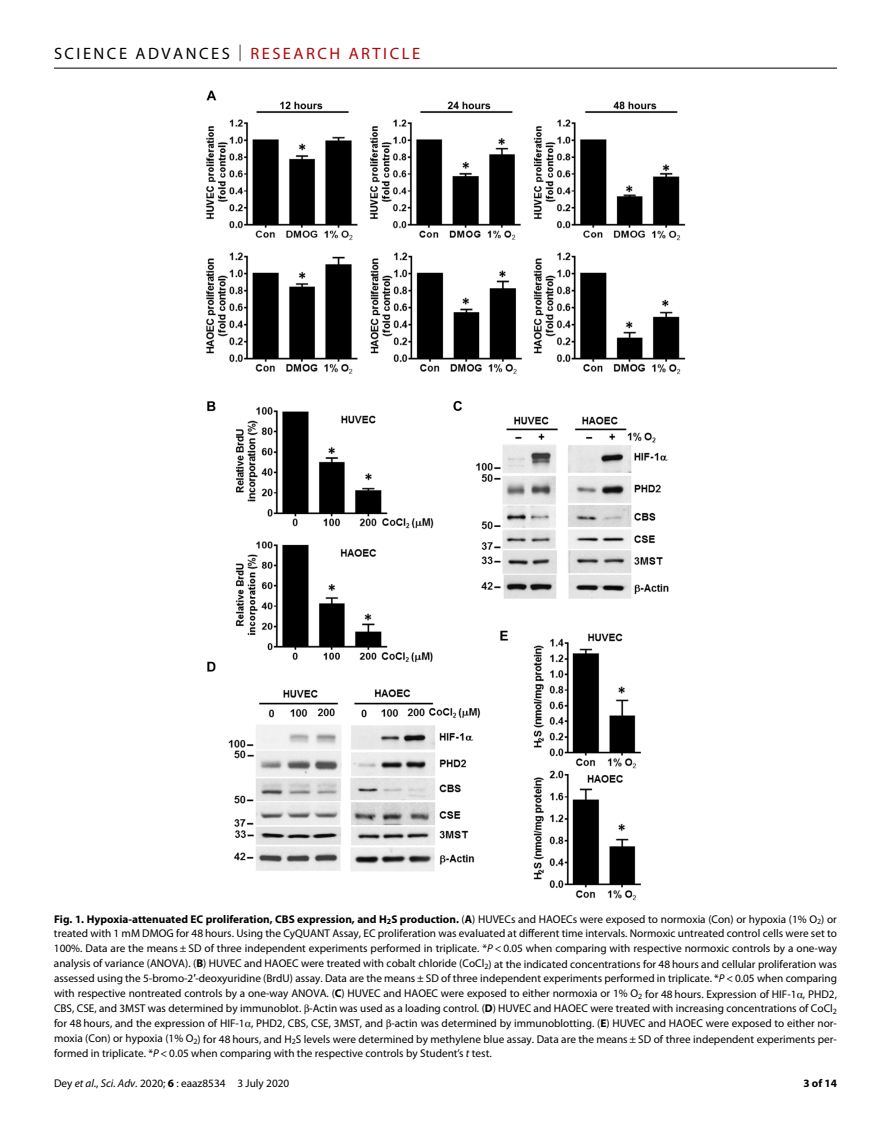
<style>
.page{position:relative;width:891px;height:1134px;background:#fff}
.page>*{position:absolute;margin:0;border:0;box-sizing:border-box;transform-origin:0 0}
.t1{font:16.5px "Myriad Pro";letter-spacing:.15em;color:#000}
.t2{font:11.25px/15px "Myriad Pro";color:#000;text-align:justify}
.t3{font:700 11.25px "Myriad Pro";color:#000}
.s1{font-weight:300}
.s2{color:#b10508}
.s3{font-weight:700}
.s4{font-style:italic}
</style>
<div class="page">
<hr style="left:54px;top:68px;width:783px;height:1px;background:#000">
<img style="left:206px;top:90px;width:480px;height:811px">
<h1 class="t1" style="left:54px;top:40px;width:368px">SCIENCE ADVANCES <span class="s1">|</span> <span class="s2">RESEARCH ARTICLE</span></h1>
<p class="t2" style="left:54px;top:911px;width:785px"><span class="s3">Fig. 1. Hypoxia-attenuated EC proliferation, CBS expression, and H</span><sub>2</sub><span class="s3">S production.</span> (<span class="s3">A</span>) HUVECs and HAOECs were exposed to normoxia (Con) or hypoxia (1% O<sub>2</sub>) or treated with 1 mM DMOG for 48 hours. Using the CyQUANT Assay, EC proliferation was evaluated at different time intervals. Normoxic untreated control cells were set to 100%. Data are the means ± SD of three independent experiments performed in triplicate. *<span class="s4">P</span> &lt; 0.05 when comparing with respective normoxic controls by a one-way analysis of variance (ANOVA). (<span class="s3">B</span>) HUVEC and HAOEC were treated with cobalt chloride (CoCl<sub>2</sub>) at the indicated concentrations for 48 hours and cellular proliferation was assessed using the 5-bromo-2′-deoxyuridine (BrdU) assay. Data are the means ± SD of three independent experiments performed in triplicate. *<span class="s4">P</span> &lt; 0.05 when comparing with respective nontreated controls by a one-way ANOVA. (<span class="s3">C</span>) HUVEC and HAOEC were exposed to either normoxia or 1% O<sub>2</sub> for 48 hours. Expression of HIF-1 , PHD2, CBS, CSE, and 3MST was determined by immunoblot. -Actin was used as a loading control. (<span class="s3">D</span>) HUVEC and HAOEC were treated with increasing concentrations of CoCl<sub>2 </sub>for 48 hours, and the expression of HIF-1 , PHD2, CBS, CSE, 3MST, and -actin was determined by immunoblotting. (<span class="s3">E</span>) HUVEC and HAOEC were exposed to either nor&shy;moxia (Con) or hypoxia (1% O<sub>2</sub>) for 48 hours, and H<sub>2</sub>S levels were determined by methylene blue assay. Data are the means ± SD of three independent experiments per&shy;formed in triplicate. *<span class="s4">P</span> &lt; 0.05 when comparing with the respective controls by Student’s <span class="s4">t</span> test.</p>
<p class="t2" style="left:54px;top:1076px;width:237px">Dey <span class="s4">et al</span>., <span class="s4">Sci. Adv.</span> 2020; <span class="s3">6</span> : eaaz8534 3 July 2020</p>
<p class="t3" style="left:803px;top:1074px;width:35px">3 of 14</p>
</div>
